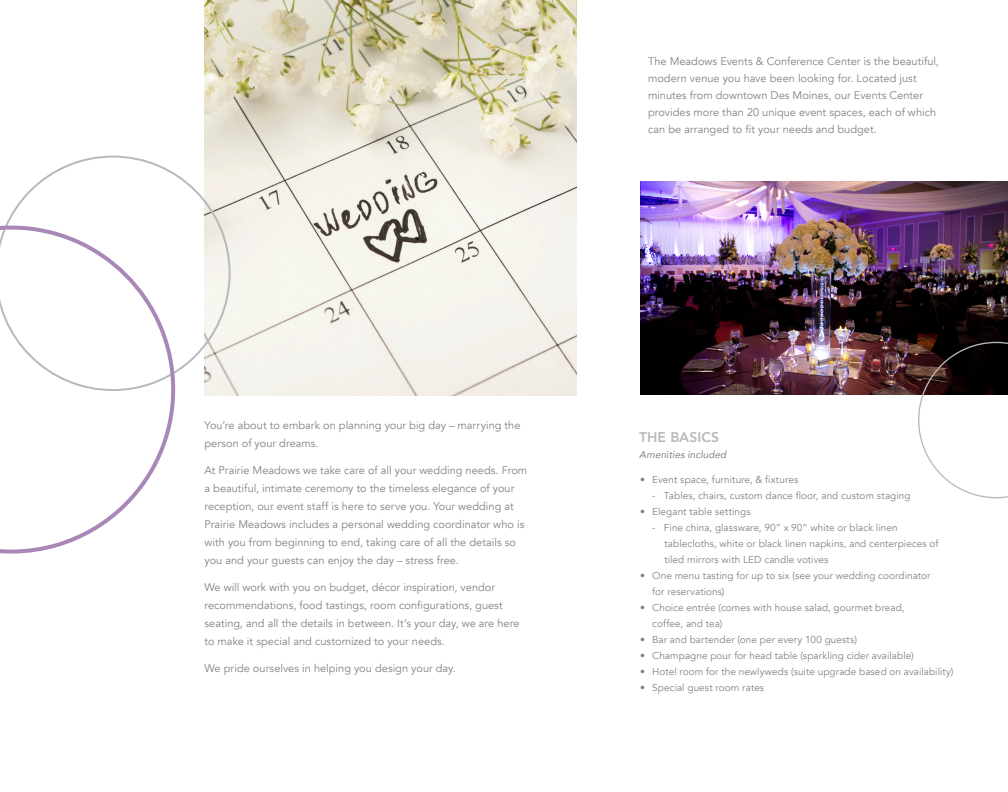
<style>
.page{position:relative;width:1008px;height:792px;background:#fff}
.page>*{position:absolute;margin:0;border:0;box-sizing:border-box;transform-origin:0 0}
.Headline_Small{font:800 14px "Avenir";color:#b8b9bc}
.Body_Copy{font:11px/18px "Avenir";color:#828281}
.Intro_Body_Copy{font:11px/17px "Avenir";color:#828281}
.Bullets_FAQ{font:10px/16px "Avenir";letter-spacing:.005em;color:#828281}
.Body_Copy-2{font:italic 10px "Avenir";letter-spacing:.005em;color:#828281}
</style>
<div class="page">
<img style="left:204px;top:0;width:372px;height:396px">
<svg style="left:6px;top:155px;width:226px;height:237px"></svg>
<svg style="left:0;top:224px;width:177px;height:330px"></svg>
<img style="left:641px;top:181px;width:367px;height:213px">
<svg style="left:917px;top:341px;width:91px;height:158px"></svg>
<p class="Intro_Body_Copy" style="left:648px;top:53px;width:292px">The Meadows Events &amp; Conference Center is the beautiful, modern venue you have been looking for. Located just minutes from downtown Des Moines, our Events Center provides more than 20 unique event spaces, each of which can be arranged to fit your needs and budget.</p>
<p class="Body_Copy" style="left:204px;top:417px;width:318px">You’re about to embark on planning your big day – marrying the person of your dreams.</p>
<p class="Body_Copy" style="left:204px;top:462px;width:324px">At Prairie Meadows we take care of all your wedding needs. From a beautiful, intimate ceremony to the timeless elegance of your reception, our event staff is here to serve you. Your wedding at Prairie Meadows includes a personal wedding coordinator who is with you from beginning to end, taking care of all the details so you and your guests can enjoy the day – stress free.</p>
<p class="Body_Copy" style="left:204px;top:579px;width:317px">We will work with you on budget, décor inspiration, vendor recommendations, food tastings, room configurations, guest seating, and all the details in between. It’s your day, we are here to make it special and customized to your needs.</p>
<p class="Body_Copy" style="left:204px;top:660px;width:253px">We pride ourselves in helping you design your day.</p>
<p class="Headline_Small" style="left:639px;top:427px;width:82px">THE BASICS</p>
<p class="Body_Copy-2" style="left:639px;top:449px;width:89px">Amenities included</p>
<p class="Bullets_FAQ" style="left:640px;top:472px;width:160px">• Event space, furniture, &amp; fixtures</p>
<p class="Bullets_FAQ" style="left:652px;top:488px;width:260px">- Tables, chairs, custom dance floor, and custom staging</p>
<p class="Bullets_FAQ" style="left:640px;top:504px;width:112px">• Elegant table settings</p>
<p class="Bullets_FAQ" style="left:664px;top:520px;width:276px;text-indent:-12px">- Fine china, glassware, 90” x 90” white or black linen tablecloths, white or black linen napkins, and centerpieces of tiled mirrors with LED candle votives</p>
<p class="Bullets_FAQ" style="left:652px;top:568px;width:280px;text-indent:-12px">• One menu tasting for up to six (see your wedding coordinator for reservations)</p>
<p class="Bullets_FAQ" style="left:652px;top:600px;width:254px;text-indent:-12px">• Choice entrée (comes with house salad, gourmet bread, coffee, and tea)</p>
<p class="Bullets_FAQ" style="left:640px;top:632px;width:218px">• Bar and bartender (one per every 100 guests)</p>
<p class="Bullets_FAQ" style="left:640px;top:648px;width:275px">• Champagne pour for head table (sparkling cider available)</p>
<p class="Bullets_FAQ" style="left:640px;top:664px;width:315px">• Hotel room for the newlyweds (suite upgrade based on availability)</p>
<p class="Bullets_FAQ" style="left:640px;top:680px;width:125px">• Special guest room rates</p>
</div>
